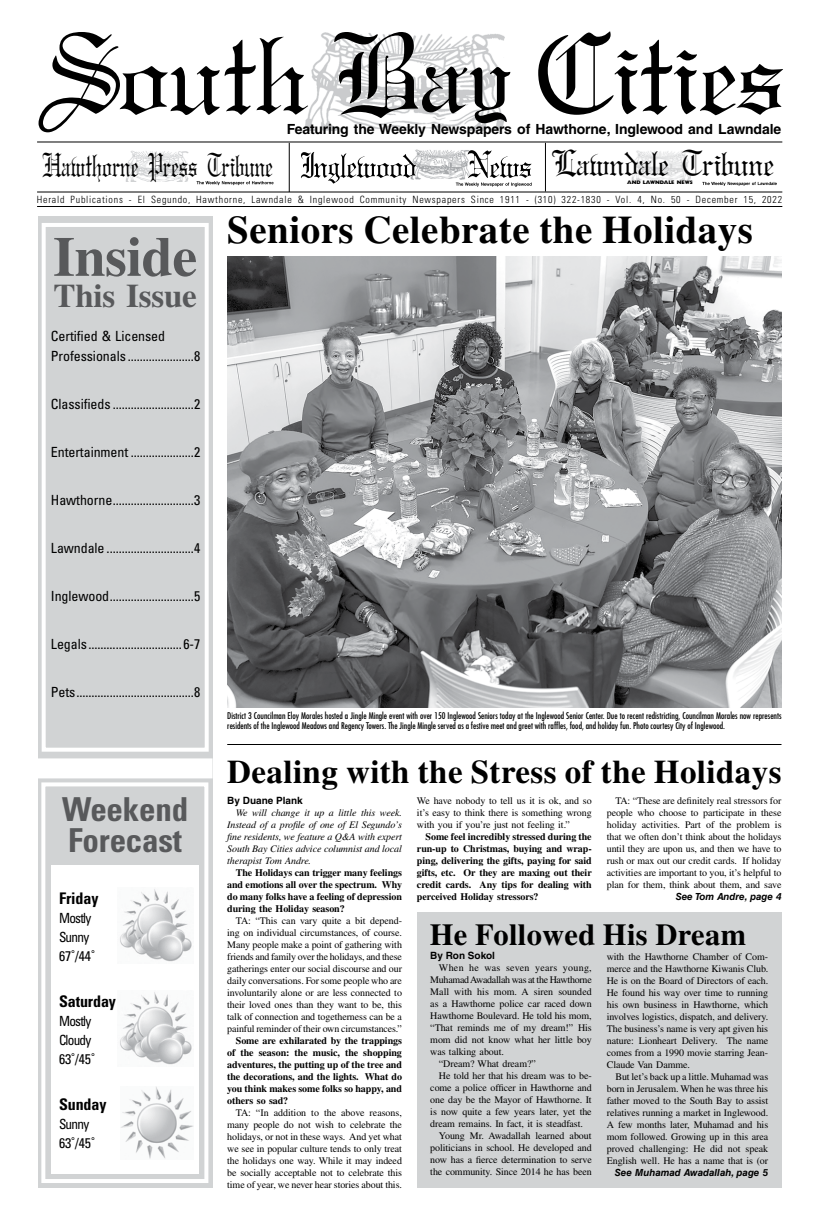
<style>
.page{position:relative;width:819px;height:1224px;background:#fff}
.page>*{position:absolute;margin:0;border:0;box-sizing:border-box;transform-origin:0 0}
.t1{font:700 56px "Times LT Std";letter-spacing:-.005em;color:#58595b}
.t2{font:700 39px "Times LT Std";letter-spacing:.01em;color:#000}
.t3{font:33.8px "Gregorian";letter-spacing:-.01em;color:#000}
.t4{font:700 33px "Times LT Std";letter-spacing:.01em;color:#000}
.t5{font:700 condensed 33px/31px "Univers LT Std";letter-spacing:-.005em;color:#58595b}
.t6{font:700 33px "Times LT Std";letter-spacing:-.005em;color:#58595b}
.t7{font:31px "Gregorian";letter-spacing:-.01em;color:#000;scale:.78 1}
.t8{font:700 30.5px "Times LT Std";letter-spacing:.01em;color:#000}
.t9{font:700 condensed 16px "Univers LT Std";letter-spacing:-.005em;color:#000}
.t10{font:condensed 14px/20px "Univers LT Std";letter-spacing:-.005em;color:#000}
.t11{font:700 14px "Helvetica LT Std";letter-spacing:-.01em;color:#000}
.t12{font:condensed 14px/19px "Univers LT Std";letter-spacing:-.055em;color:#000;scale:.95 1}
.t13{font:10px/12px "Times LT Std";letter-spacing:-.01em;color:#000;text-align:justify}
.t14{font:700 10px/12px "Times LT Std";letter-spacing:-.01em;color:#000;text-align:justify}
.t15{font:italic 10px/12px "Times LT Std";letter-spacing:-.01em;color:#000;text-align:justify}
.t16{font:300 condensed 10px "Univers LT Std";letter-spacing:.075em;color:#000}
.t17{font:10px "Times LT Std";letter-spacing:.03em;color:#000}
.t18{font:700 10px "Helvetica LT Std";color:#000}
.t19{font:italic 700 9.8px "Helvetica LT Std";color:#000}
.t20{font:condensed 9px/9.5px "Futura Std";color:#000}
.t21{font:800 5.2px "Gill Sans";letter-spacing:-.01em;color:#000}
</style>
<div class="page">
<div style="left:38px;top:216px;width:174px;height:972px;background:#d1d3d4"></div>
<div style="left:42px;top:223px;width:167px;height:529px;border:4px solid #fff"></div>
<div style="left:37px;top:758px;width:176px;height:20px;background:#fff"></div>
<div style="left:41px;top:782px;width:167px;height:401px;border:4px solid #fff"></div>
<div style="left:51px;top:865px;width:148px;height:309px;background:#fff"></div>
<img style="left:227px;top:256px;width:555px;height:452px">
<img style="left:120px;top:1086px;width:73px;height:73px">
<img style="left:120px;top:992px;width:72px;height:73px">
<img style="left:120px;top:889px;width:72px;height:73px">
<hr style="left:37px;top:141px;width:745px;height:1px;background:#000">
<hr style="left:37px;top:206px;width:745px;height:1px;background:#000">
<img style="left:415px;top:149px;width:41px;height:31px">
<svg style="left:301px;top:152px;width:116px;height:32px"></svg>
<svg style="left:456px;top:150px;width:76px;height:37px"></svg>
<svg style="left:432px;top:159px;width:14px;height:6px"></svg>
<img style="left:632px;top:151px;width:58px;height:29px">
<svg style="left:702px;top:182px;width:75px;height:4px"></svg>
<img style="left:126px;top:151px;width:62px;height:31px">
<svg style="left:197px;top:181px;width:77px;height:4px"></svg>
<hr style="left:289px;top:143px;width:1px;height:49px;background:#000">
<hr style="left:545px;top:143px;width:1px;height:49px;background:#000">
<svg style="left:39px;top:31px;width:744px;height:101px"></svg>
<svg style="left:284px;top:106px;width:24px;height:9px"></svg>
<hr style="left:37px;top:192px;width:745px;height:1px;background:#000">
<hr style="left:227px;top:744px;width:555px;height:1px;background:#000">
<div style="left:417px;top:912px;width:365px;height:276px;background:#d1d3d4"></div>
<h3 class="t7" style="left:43px;top:148px;width:297px">Hawthorne Press Tribune</h3>
<h3 class="t11" style="left:287px;top:120px;width:496px">Featuring the Weekly Newspapers of Hawthorne, Inglewood and Lawndale</h3>
<h3 class="t3" style="left:552px;top:145px;width:224px">Lawndale Tribune</h3>
<p class="t21" style="left:627px;top:179px;width:67px">AND LAWNDALE NEWS</p>
<p class="t16" style="left:37px;top:193px;width:747px">Herald Publications - El Segundo, Hawthorne, Lawndale &amp; Inglewood Community Newspapers Since 1911 - (310) 322-1830 - Vol. 4, No. 50 - December 15, 2022</p>
<h1 class="t1" style="left:53px;top:223px;width:146px">Inside</h1>
<h3 class="t6" style="left:54px;top:276px;width:145px">This Issue</h3>
<h3 class="t10" style="left:51px;top:326px;width:151px">Certified &amp; Licensed<br>Professionals ......................8</h3>
<h3 class="t10" style="left:51px;top:394px;width:151px">Classifieds ...........................2</h3>
<h3 class="t10" style="left:51px;top:442px;width:151px">Entertainment .....................2</h3>
<h3 class="t10" style="left:51px;top:490px;width:151px">Hawthorne...........................3</h3>
<h3 class="t10" style="left:51px;top:538px;width:151px">Lawndale .............................4</h3>
<h3 class="t10" style="left:51px;top:586px;width:151px">Inglewood............................5</h3>
<h3 class="t10" style="left:51px;top:634px;width:151px">Legals ...............................6-7</h3>
<h3 class="t10" style="left:51px;top:682px;width:151px">Pets.......................................8</h3>
<h3 class="t5" style="left:62px;top:793px;width:128px">Weekend<br>Forecast</h3>
<h3 class="t9" style="left:59px;top:889px;width:41px">Friday</h3>
<h3 class="t12" style="left:59px;top:908px;width:39px">Mostly<br>Sunny<br>67˚/44˚</h3>
<h3 class="t9" style="left:59px;top:992px;width:58px">Saturday</h3>
<h3 class="t12" style="left:59px;top:1011px;width:39px">Mostly<br>Cloudy<br>63˚/45˚</h3>
<h3 class="t9" style="left:59px;top:1095px;width:49px">Sunday</h3>
<h3 class="t12" style="left:59px;top:1114px;width:39px">Sunny<br>63˚/45˚</h3>
<h2 class="t2" style="left:227px;top:206px;width:527px">Seniors Celebrate the Holidays</h2>
<p class="t20" style="left:227px;top:711px;width:556px">District 3 Councilman Eloy Morales hosted a Jingle Mingle event with over 150 Inglewood Seniors today at the Inglewood Senior Center. Due to recent redistricting, Councilman Morales now represents residents of the Inglewood Meadows and Regency Towers. The Jingle Mingle served as a festive meet and greet with raffles, food, and holiday fun. Photo courtesy City of Inglewood.</p>
<h3 class="t4" style="left:227px;top:752px;width:556px">Dealing with the Stress of the Holidays</h3>
<p class="t18" style="left:227px;top:795px;width:77px">By Duane Plank</p>
<p class="t15" style="left:227px;top:807px;width:176px;text-indent:9px">We will change it up a little this week.<br>Instead of a profile of one of El Segundo’s fine residents, we feature a Q&amp;A with expert South Bay Cities advice columnist and local therapist Tom Andre.</p>
<p class="t14" style="left:227px;top:867px;width:176px;text-indent:9px">The Holidays can trigger many feelings and emotions all over the spectrum. Why do many folks have a feeling of depression during the Holiday season?</p>
<p class="t13" style="left:227px;top:915px;width:176px;text-indent:9px">TA: “This can vary quite a bit depend&shy;ing on individual circumstances, of course.<br>Many people make a point of gathering with friends and family over the holidays, and these gatherings enter our social discourse and our daily conversations. For some people who are involuntarily alone or are less connected to their loved ones than they want to be, this talk of connection and togetherness can be a painful reminder of their own circumstances.”</p>
<p class="t14" style="left:227px;top:1035px;width:176px;text-indent:9px">Some are exhilarated by the trappings of the season: the music, the shopping adventures, the putting up of the tree and the decorations, and the lights. What do you think makes some folks so happy, and others so sad?</p>
<p class="t13" style="left:227px;top:1107px;width:176px;text-indent:9px">TA: “In addition to the above reasons, many people do not wish to celebrate the holidays, or not in these ways. And yet what we see in popular culture tends to only treat the holidays one way. While it may indeed be socially acceptable not to celebrate this time of year, we never hear stories about this.</p>
<p class="t13" style="left:417px;top:794px;width:176px">We have nobody to tell us it is ok, and so it’s easy to think there is something wrong with you if you’re just not feeling it.”</p>
<p class="t14" style="left:417px;top:830px;width:176px;text-indent:9px">Some feel incredibly stressed during the run-up to Christmas, buying and wrap&shy;ping, delivering the gifts, paying for said gifts, etc. Or they are maxing out their credit cards. Any tips for dealing with perceived Holiday stressors?</p>
<p class="t13" style="left:607px;top:794px;width:176px;text-indent:9px">TA: “These are definitely real stressors for people who choose to participate in these holiday activities. Part of the problem is that we often don’t think about the holidays until they are upon us, and then we have to rush or max out our credit cards. If holiday activities are important to you, it’s helpful to plan for them, think about them, and save</p>
<p class="t19" style="left:676px;top:890px;width:107px">See Tom Andre, page 4</p>
<h3 class="t8" style="left:430px;top:916px;width:318px">He Followed His Dream</h3>
<p class="t18" style="left:430px;top:950px;width:66px">By Ron Sokol</p>
<p class="t17" style="left:439px;top:962px;width:154px">When he was seven years young,</p>
<p class="t13" style="left:430px;top:974px;width:163px">Muhamad Awadallah was at the Hawthorne</p>
<p class="t13" style="left:430px;top:986px;width:163px">Mall with his mom. A siren sounded</p>
<p class="t13" style="left:430px;top:998px;width:163px">as a Hawthorne police car raced down</p>
<p class="t13" style="left:430px;top:1010px;width:163px">Hawthorne Boulevard. He told his mom,</p>
<p class="t13" style="left:430px;top:1022px;width:163px">“That reminds me of my dream!” His</p>
<p class="t13" style="left:430px;top:1034px;width:163px">mom did not know what her little boy</p>
<p class="t13" style="left:430px;top:1046px;width:75px">was talking about.</p>
<p class="t13" style="left:439px;top:1058px;width:98px">“Dream? What dream?”</p>
<p class="t13" style="left:439px;top:1070px;width:154px">He told her that his dream was to be-</p>
<p class="t13" style="left:430px;top:1082px;width:163px">come a police officer in Hawthorne and</p>
<p class="t13" style="left:430px;top:1094px;width:163px">one day be the Mayor of Hawthorne. It</p>
<p class="t13" style="left:430px;top:1106px;width:163px">is now quite a few years later, yet the</p>
<p class="t13" style="left:430px;top:1118px;width:154px">dream remains. In fact, it is steadfast.</p>
<p class="t13" style="left:439px;top:1130px;width:154px">Young Mr. Awadallah learned about</p>
<p class="t13" style="left:430px;top:1142px;width:163px">politicians in school. He developed and</p>
<p class="t13" style="left:430px;top:1154px;width:163px">now has a fierce determination to serve</p>
<p class="t13" style="left:430px;top:1166px;width:163px">the community. Since 2014 he has been</p>
<p class="t13" style="left:607px;top:950px;width:163px">with the Hawthorne Chamber of Com&shy;merce and the Hawthorne Kiwanis Club.<br>He is on the Board of Directors of each.<br>He found his way over time to running his own business in Hawthorne, which involves logistics, dispatch, and delivery.<br>The business’s name is very apt given his nature: Lionheart Delivery. The name comes from a 1990 movie starring Jean-Claude Van Damme.</p>
<p class="t13" style="left:607px;top:1070px;width:163px;text-indent:9px">But let’s back up a little. Muhamad was born in Jerusalem. When he was three his father moved to the South Bay to assist relatives running a market in Inglewood.<br>A few months later, Muhamad and his mom followed. Growing up in this area proved challenging: He did not speak English well. He has a name that is (or</p>
<p class="t19" style="left:615px;top:1166px;width:155px">See Muhamad Awadallah, page 5</p>
</div>
